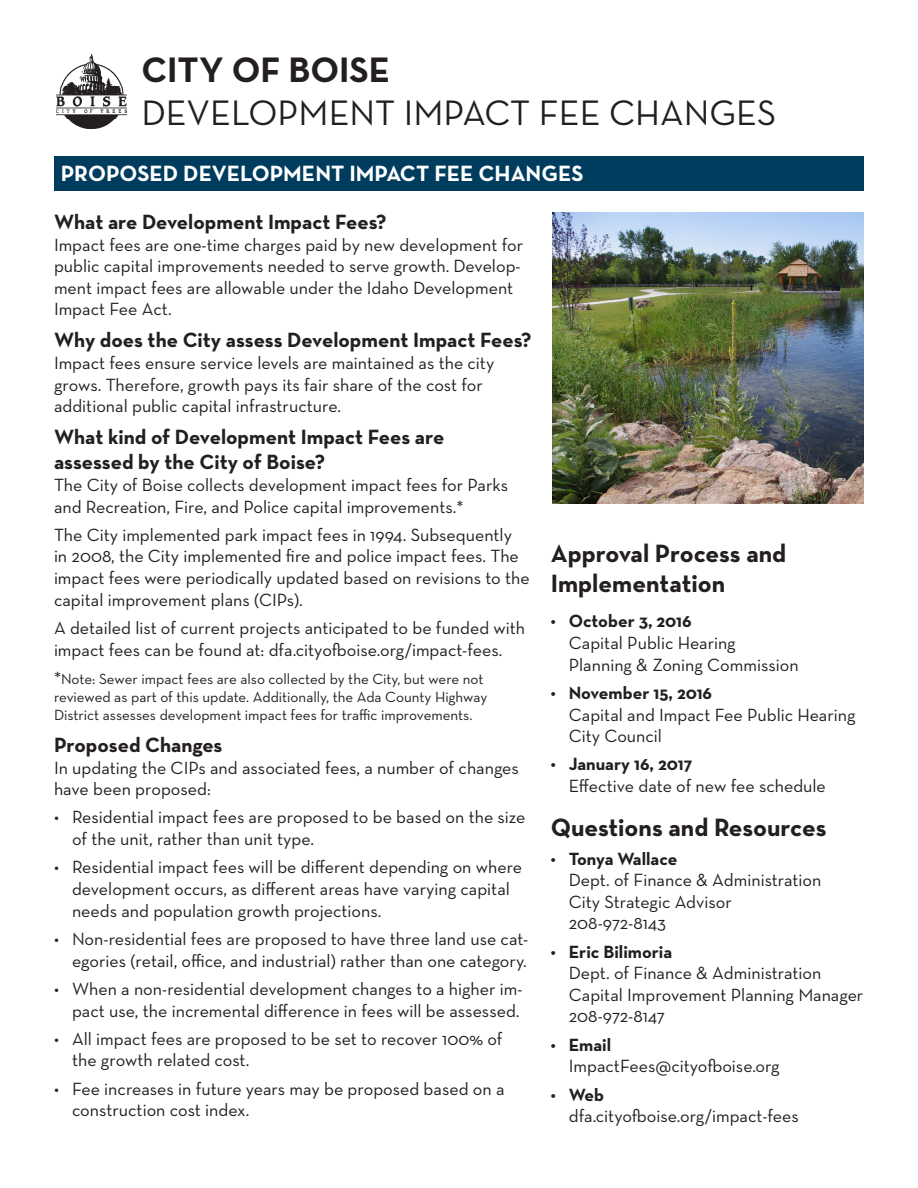
<style>
.page{position:relative;width:918px;height:1188px;background:#fff}
.page>*{position:absolute;margin:0;border:0;box-sizing:border-box;transform-origin:0 0}
.t1{font:36px "Neutraface Text";color:#231f20}
.t2{font:700 36px "Neutraface Text";color:#231f20}
.t3{font:700 25.5px/30.6px "Neutraface Text";color:#231f20}
.t4{font:700 22.5px "Neutraface Text";color:#fff}
.t5{font:700 21px/25.2px "Neutraface Text";color:#231f20}
.t6{font:18px/21.6px "Neutraface Text";color:#231f20}
.t7{font:15px/18px "Neutraface Text";color:#231f20}
.s1{font-size:18px}
.s2{font-weight:700}
</style>
<div class="page">
<img style="left:56px;top:54px;width:70px;height:75px">
<div style="left:54px;top:156px;width:810px;height:34px;background:#003c5d"></div>
<img style="left:552px;top:213px;width:312px;height:290px">
<p class="t2" style="left:141px;top:47px;width:250px">CITY OF BOISE</p>
<p class="t1" style="left:141px;top:91px;width:636px">DEVELOPMENT IMPACT FEE CHANGES</p>
<p class="t4" style="left:61px;top:159px;width:524px">PROPOSED DEVELOPMENT IMPACT FEE CHANGES</p>
<p class="t5" style="left:54px;top:209px;width:334px">What are Development Impact Fees?</p>
<p class="t6" style="left:54px;top:233px;width:471px">Impact fees are one-time charges paid by new development for public capital improvements needed to serve growth. Develop&shy;ment impact fees are allowable under the Idaho Development Impact Fee Act.</p>
<p class="t5" style="left:54px;top:327px;width:479px">Why does the City assess Development Impact Fees?</p>
<p class="t6" style="left:54px;top:352px;width:442px">Impact fees ensure service levels are maintained as the city grows. Therefore, growth pays its fair share of the cost for additional public capital infrastructure.</p>
<p class="t5" style="left:54px;top:424px;width:392px">What kind of Development Impact Fees are assessed by the City of Boise?</p>
<p class="t6" style="left:54px;top:474px;width:456px">The City of Boise collects development impact fees for Parks and Recreation, Fire, and Police capital improvements.*</p>
<p class="t6" style="left:54px;top:524px;width:477px">The City implemented park impact fees in 1994. Subsequently in 2008, the City implemented fire and police impact fees. The impact fees were periodically updated based on revisions to the capital improvement plans (CIPs).</p>
<p class="t6" style="left:54px;top:617px;width:473px">A detailed list of current projects anticipated to be funded with impact fees can be found at: dfa.cityofboise.org/impact-fees.</p>
<p class="t7" style="left:54px;top:670px;width:435px"><span class="s1">*</span>Note: Sewer impact fees are also collected by the City, but were not reviewed as part of this update. Additionally, the Ada County Highway<br>District assesses development impact fees for traffic improvements.</p>
<p class="t5" style="left:54px;top:732px;width:170px">Proposed Changes</p>
<p class="t6" style="left:54px;top:756px;width:466px">In updating the CIPs and associated fees, a number of changes have been proposed:</p>
<p class="t6" style="left:72px;top:806px;width:455px;text-indent:-18px">• Residential impact fees are proposed to be based on the size of the unit, rather than unit type.</p>
<p class="t6" style="left:72px;top:856px;width:452px;text-indent:-18px">• Residential impact fees will be different depending on where development occurs, as different areas have varying capital needs and population growth projections.</p>
<p class="t6" style="left:54px;top:928px;width:476px;text-align:right">• Non-residential fees are proposed to have three land use cat&shy;egories (retail, office, and industrial) rather than one category.</p>
<p class="t6" style="left:54px;top:978px;width:470px;text-align:right">• When a non-residential development changes to a higher im&shy;pact use, the incremental difference in fees will be assessed.</p>
<p class="t6" style="left:72px;top:1028px;width:432px;text-indent:-18px">• All impact fees are proposed to be set to recover 100% of the growth related cost.</p>
<p class="t6" style="left:72px;top:1078px;width:434px;text-indent:-18px">• Fee increases in future years may be proposed based on a construction cost index.</p>
<p class="t3" style="left:551px;top:537px;width:237px">Approval Process and<br>Implementation</p>
<p class="t6" style="left:569px;top:610px;width:231px;text-indent:-18px"><span class="s2">• October 3, 2016<br></span>Capital Public Hearing<br>Planning &amp; Zoning Commission</p>
<p class="t6" style="left:569px;top:682px;width:288px;text-indent:-18px"><span class="s2">• November 15, 2016<br></span>Capital and Impact Fee Public Hearing<br>City Council</p>
<p class="t6" style="left:569px;top:753px;width:259px;text-indent:-18px"><span class="s2">• January 16, 2017<br></span>Effective date of new fee schedule</p>
<p class="t3" style="left:551px;top:812px;width:277px">Questions and Resources</p>
<p class="t6" style="left:569px;top:847px;width:254px;text-indent:-18px"><span class="s2">• Tonya Wallace<br></span>Dept. of Finance &amp; Administration<br>City Strategic Advisor<br>208-972-8143</p>
<p class="t6" style="left:569px;top:941px;width:296px;text-indent:-18px"><span class="s2">• Eric Bilimoria<br></span>Dept. of Finance &amp; Administration<br>Capital Improvement Planning Manager<br>208-972-8147</p>
<p class="t6" style="left:569px;top:1034px;width:212px;text-indent:-18px"><span class="s2">• Email<br></span>ImpactFees@cityofboise.org</p>
<p class="t6" style="left:569px;top:1084px;width:232px;text-indent:-18px"><span class="s2">• Web </span>dfa.cityofboise.org/impact-fees</p>
</div>
